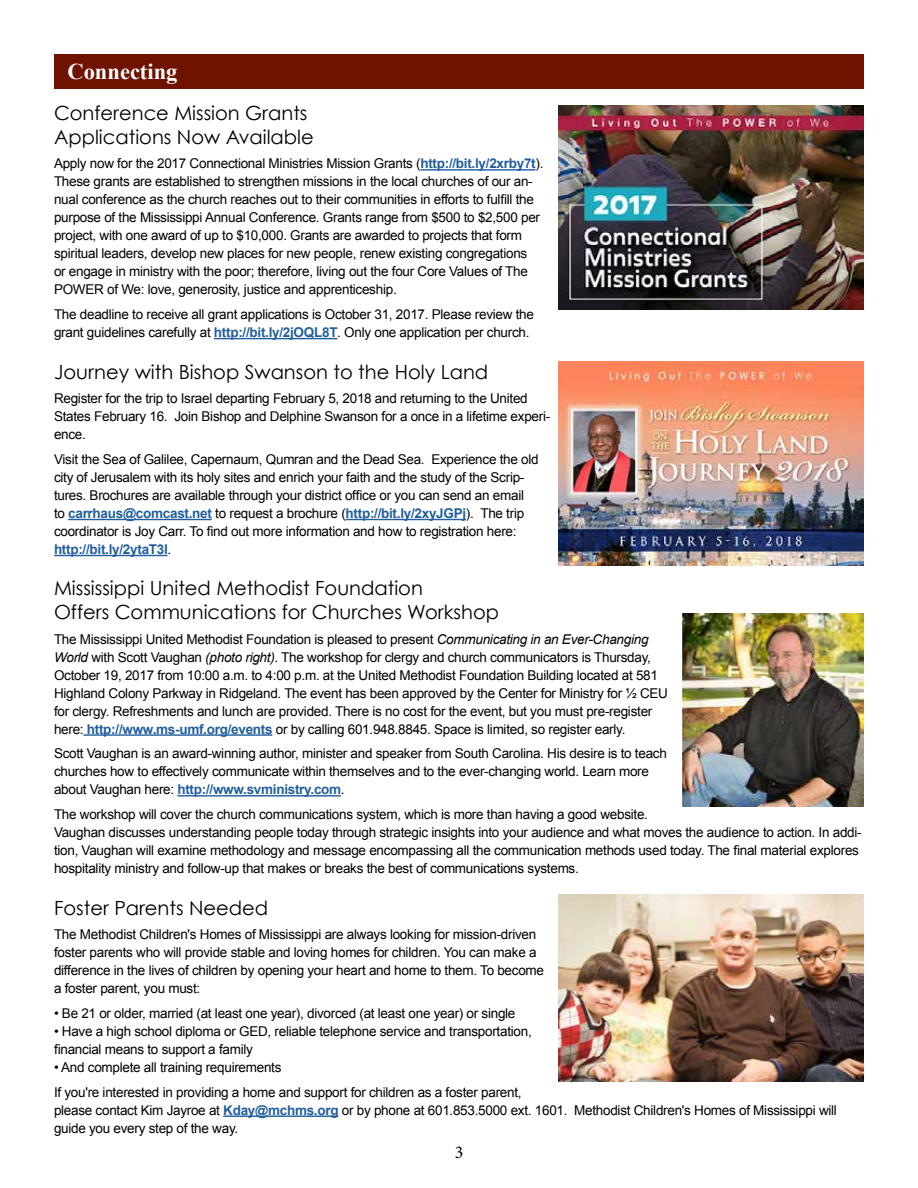
<style>
.page{position:relative;width:918px;height:1188px;background:#fff}
.page>*{position:absolute;margin:0;border:0;box-sizing:border-box;transform-origin:0 0}
.t1{font:700 22.5px "Times New Roman";color:#fff}
.t2{font:19.5px/23.4px "Century Gothic";color:#000}
.t3{font:18px "Minion Pro";color:#000}
.t4{font:13.5px/18px "Arial";letter-spacing:-.02em;color:#000}
.s1{font-weight:700;color:#215e9e}
.s2{font-style:italic}
</style>
<div class="page">
<div style="left:54px;top:54px;width:810px;height:34px;background:#6f1200"></div>
<hr style="left:420px;top:169px;width:116px;height:2px;background:#215e9e">
<hr style="left:214px;top:338px;width:123px;height:1px;background:#215e9e">
<hr style="left:68px;top:519px;width:144px;height:1px;background:#215e9e">
<hr style="left:346px;top:519px;width:120px;height:1px;background:#215e9e">
<hr style="left:54px;top:555px;width:114px;height:1px;background:#215e9e">
<hr style="left:83px;top:734px;width:189px;height:2px;background:#215e9e">
<hr style="left:177px;top:795px;width:164px;height:2px;background:#215e9e">
<hr style="left:223px;top:1116px;width:115px;height:1px;background:#215e9e">
<img style="left:559px;top:105px;width:304px;height:204px">
<img style="left:559px;top:362px;width:304px;height:204px">
<img style="left:559px;top:895px;width:304px;height:187px">
<img style="left:683px;top:613px;width:180px;height:194px">
<h1 class="t1" style="left:68px;top:56px;width:112px">Connecting</h1>
<h2 class="t2" style="left:54px;top:101px;width:261px">Conference Mission Grants<br>Applications Now Available</h2>
<p class="t4" style="left:54px;top:155px;width:491px">Apply now for the 2017 Connectional Ministries Mission Grants (<span class="s1">http://bit.ly/2xrby7t</span>).<br>These grants are established to strengthen missions in the local churches of our an&shy;nual conference as the church reaches out to their communities in efforts to fulfill the purpose of the Mississippi Annual Conference. Grants range from $500 to $2,500 per project, with one award of up to $10,000. Grants are awarded to projects that form spiritual leaders, develop new places for new people, renew existing congregations<br>or engage in ministry with the poor; therefore, living out the four Core Values of The POWER of We: love, generosity, justice and apprenticeship.</p>
<p class="t4" style="left:54px;top:306px;width:482px">The deadline to receive all grant applications is October 31, 2017. Please review the grant guidelines carefully at <span class="s1">http://bit.ly/2jOQL8T</span>. Only one application per church.</p>
<h2 class="t2" style="left:54px;top:360px;width:436px">Journey with Bishop Swanson to the Holy Land</h2>
<p class="t4" style="left:54px;top:390px;width:498px">Register for the trip to Israel departing February 5, 2018 and returning to the United<br>States February 16. Join Bishop and Delphine Swanson for a once in a lifetime experi&shy;ence.</p>
<p class="t4" style="left:54px;top:450px;width:486px">Visit the Sea of Galilee, Capernaum, Qumran and the Dead Sea. Experience the old city of Jerusalem with its holy sites and enrich your faith and the study of the Scrip&shy;tures. Brochures are available through your district office or you can send an email<br>to <span class="s1">carrhaus@comcast.net</span> to request a brochure (<span class="s1">http://bit.ly/2xyJGPj</span>). The trip coordinator is Joy Carr. To find out more information and how to registration here: <span class="s1">http://bit.ly/2ytaT3I</span>.</p>
<h2 class="t2" style="left:54px;top:576px;width:447px">Mississippi United Methodist Foundation<br>Offers Communications for Churches Workshop</h2>
<p class="t4" style="left:54px;top:630px;width:616px">The Mississippi United Methodist Foundation is pleased to present <span class="s2">Communicating in an Ever-Changing World</span> with Scott Vaughan <span class="s2">(photo right)</span>. The workshop for clergy and church communicators is Thursday, October 19, 2017 from 10:00 a.m. to 4:00 p.m. at the United Methodist Foundation Building located at 581<br>Highland Colony Parkway in Ridgeland. The event has been approved by the Center for Ministry for ½ CEU for clergy. Refreshments and lunch are provided. There is no cost for the event, but you must pre-register here: <span class="s1">http://www.ms-umf.org/events</span> or by calling 601.948.8845. Space is limited, so register early.</p>
<p class="t4" style="left:54px;top:745px;width:614px">Scott Vaughan is an award-winning author, minister and speaker from South Carolina. His desire is to teach churches how to effectively communicate within themselves and to the ever-changing world. Learn more about Vaughan here: <span class="s1">http://www.svministry.com</span>.</p>
<p class="t4" style="left:54px;top:805px;width:809px">The workshop will cover the church communications system, which is more than having a good website.<br>Vaughan discusses understanding people today through strategic insights into your audience and what moves the audience to action. In addi&shy;tion, Vaughan will examine methodology and message encompassing all the communication methods used today. The final material explores hospitality ministry and follow-up that makes or breaks the best of communications systems.</p>
<h2 class="t2" style="left:54px;top:896px;width:216px">Foster Parents Needed</h2>
<p class="t4" style="left:54px;top:926px;width:492px">The Methodist Children's Homes of Mississippi are always looking for mission-driven foster parents who will provide stable and loving homes for children. You can make a difference in the lives of children by opening your heart and home to them. To become a foster parent, you must:</p>
<p class="t4" style="left:54px;top:1004px;width:463px">• Be 21 or older, married (at least one year), divorced (at least one year) or single</p>
<p class="t4" style="left:54px;top:1022px;width:479px">• Have a high school diploma or GED, reliable telephone service and transportation, financial means to support a family</p>
<p class="t4" style="left:54px;top:1055px;width:469px;line-height:24.8px">• And complete all training requirements<br>If you're interested in providing a home and support for children as a foster parent,</p>
<p class="t4" style="left:54px;top:1101px;width:784px">please contact Kim Jayroe at <span class="s1">Kday@mchms.org</span> or by phone at 601.853.5000 ext. 1601. Methodist Children's Homes of Mississippi will guide you every step of the way.</p>
<h3 class="t3" style="left:455px;top:1140px;width:10px">3</h3>
</div>
